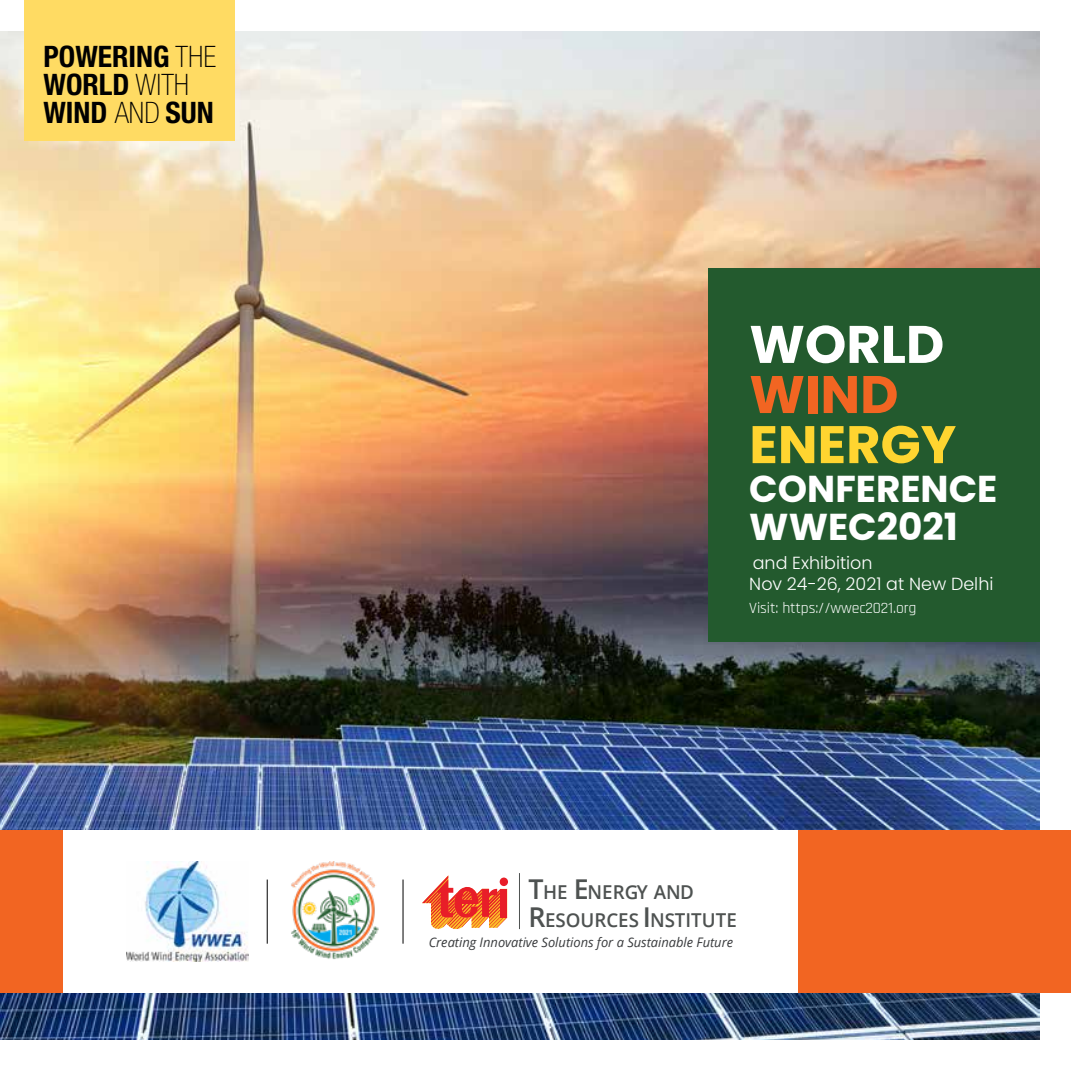
<style>
.page{position:relative;width:1071px;height:1071px;background:#fff}
.page>*{position:absolute;margin:0;border:0;box-sizing:border-box;transform-origin:0 0}
.t1{font:700 52.85px "Poppins";color:#ffd530}
.t2{font:700 52.85px "Poppins";color:#fff}
.t3{font:700 52.85px "Poppins";color:#f26522}
.t4{font:700 37.45px/38px "Poppins";color:#fff}
.t5{font:700 condensed 29.57px/28.2px "Helvetica Neue LT Std";color:#000}
.t6{font:600 19.07px/27.5px "Open Sans";color:#4e5251}
.t7{font:300 17.5px/21.9px "Poppins";color:#fff}
.t8{font:15.75px "Rajdhani";letter-spacing:-.01em;color:#fff}
.t9{font:italic 13.12px "Open Sans";color:#393b3d}
.s1{font-weight:100}
.s2{font-size:27.3px}
</style>
<div class="page">
<img style="left:0;top:32px;width:1039px;height:1008px">
<div style="left:708px;top:268px;width:332px;height:374px;background:#235a2e"></div>
<div style="left:0;top:830px;width:63px;height:163px;background:#f26522"></div>
<div style="left:798px;top:830px;width:273px;height:163px;background:#f26522"></div>
<div style="left:63px;top:830px;width:735px;height:163px;background:#fff"></div>
<hr style="left:403px;top:880px;width:1px;height:64px;background:#000">
<hr style="left:267px;top:880px;width:1px;height:64px;background:#000">
<img style="left:291px;top:861px;width:88px;height:98px">
<svg style="left:422px;top:875px;width:85px;height:55px"></svg>
<hr style="left:519px;top:874px;width:1px;height:55px;background:#4e5251">
<img style="left:126px;top:861px;width:122px;height:101px">
<div style="left:25px;top:0;width:210px;height:140px;background:#ffdb63"></div>
<h3 class="t5" style="left:44px;top:42px;width:174px">POWERING <span class="s1">THE<br></span>WORLD <span class="s1">WITH</span></h3>
<h3 class="t5" style="left:43px;top:98px;width:172px">WIND <span class="s1">AND</span> SUN</h3>
<h1 class="t2" style="left:749px;top:314px;width:196px">WORLD</h1>
<h1 class="t3" style="left:749px;top:364px;width:151px">WIND</h1>
<h1 class="t1" style="left:749px;top:414px;width:208px">ENERGY</h1>
<h2 class="t4" style="left:749px;top:471px;width:250px">CONFERENCE<br>WWEC2021</h2>
<h3 class="t7" style="left:749px;top:552px;width:246px">and Exhibition<br>Nov 24-26, 2021 at New Delhi</h3>
<p class="t8" style="left:749px;top:599px;width:169px">Visit: https://wwec2021.org</p>
<h3 class="t6" style="left:528px;top:878px;width:210px"><span class="s2">T</span>HE <span class="s2">E</span>NERGY AND<br><span class="s2">R</span>ESOURCES <span class="s2">I</span>NSTITUTE</h3>
<p class="t9" style="left:429px;top:933px;width:306px">Creating Innovative Solutions for a Sustainable Future</p>
</div>
